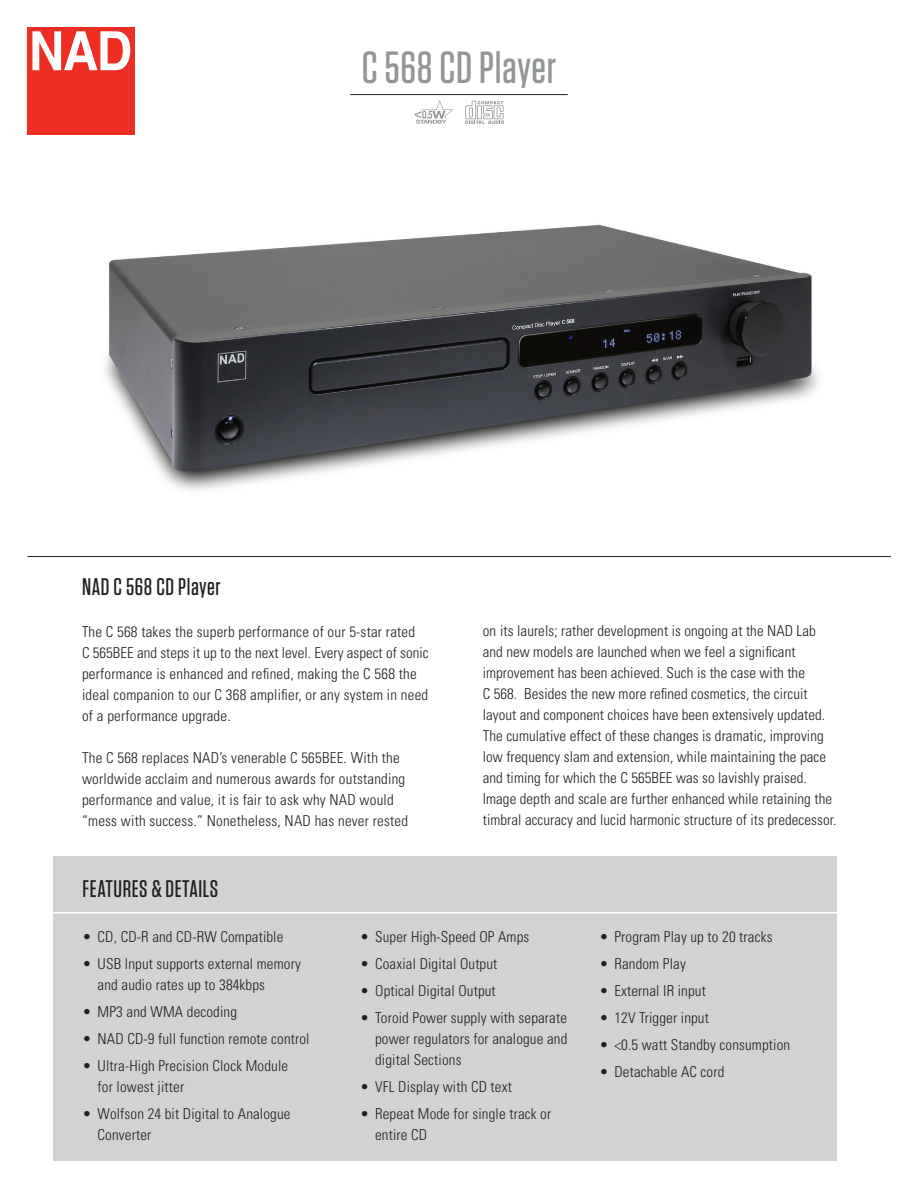
<style>
.page{position:relative;width:918px;height:1188px;background:#fff}
.page>*{position:absolute;margin:0;border:0;box-sizing:border-box;transform-origin:0 0}
.t1{font:500 45px "Tungsten";letter-spacing:.015em;color:#939698}
.t2{font:500 24px "Tungsten";letter-spacing:.025em;color:#231f20}
.t3{font:300 condensed 15px/21px "Univers";letter-spacing:.01em;color:#231f20}
.t4{font:300 condensed 15px/21px "Univers";letter-spacing:.01em;color:#231f20;scale:.95 1}
</style>
<div class="page">
<div style="left:54px;top:856px;width:783px;height:305px;background:#d1d2d4"></div>
<div style="left:27px;top:27px;width:107px;height:107px;background:#ee2e22"></div>
<svg style="left:32px;top:31px;width:98px;height:39px"></svg>
<hr style="left:350px;top:94px;width:218px;height:1px;background:#231f20">
<hr style="left:51px;top:912px;width:797px;height:1px;background:#fff">
<hr style="left:27px;top:556px;width:864px;height:1px;background:#231f20">
<svg style="left:415px;top:100px;width:38px;height:24px"></svg>
<img style="left:105px;top:224px;width:714px;height:267px">
<svg style="left:465px;top:101px;width:39px;height:23px"></svg>
<h1 class="t1" style="left:362px;top:44px;width:196px">C 568 CD Player</h1>
<h2 class="t2" style="left:82px;top:574px;width:140px">NAD C 568 CD Player</h2>
<p class="t4" style="left:82px;top:621px;width:366px">The C 568 takes the superb performance of our 5-star rated<br>C 565BEE and steps it up to the next level. Every aspect of sonic performance is enhanced and refined, making the C 568 the ideal companion to our C 368 amplifier, or any system in need of a performance upgrade.</p>
<p class="t3" style="left:82px;top:747px;width:327px">The C 568 replaces NAD’s venerable C 565BEE. With the worldwide acclaim and numerous awards for outstanding performance and value, it is fair to ask why NAD would “mess with success.” Nonetheless, NAD has never rested</p>
<p class="t3" style="left:483px;top:620px;width:355px">on its laurels; rather development is ongoing at the NAD Lab and new models are launched when we feel a significant improvement has been achieved. Such is the case with the<br>C 568. Besides the new more refined cosmetics, the circuit layout and component choices have been extensively updated.<br>The cumulative effect of these changes is dramatic, improving low frequency slam and extension, while maintaining the pace and timing for which the C 565BEE was so lavishly praised.<br>Image depth and scale are further enhanced while retaining the timbral accuracy and lucid harmonic structure of its predecessor.</p>
<h2 class="t2" style="left:83px;top:876px;width:137px">FEATURES &amp; DETAILS</h2>
<p class="t3" style="left:83px;top:926px;width:202px">• CD, CD-R and CD-RW Compatible</p>
<p class="t3" style="left:98px;top:953px;width:205px;text-indent:-15px">• USB Input supports external memory and audio rates up to 384kbps</p>
<p class="t3" style="left:83px;top:1001px;width:156px">• MP3 and WMA decoding</p>
<p class="t3" style="left:83px;top:1028px;width:229px">• NAD CD-9 full function remote control</p>
<p class="t3" style="left:98px;top:1055px;width:192px;text-indent:-15px">• Ultra-High Precision Clock Module for lowest jitter</p>
<p class="t3" style="left:98px;top:1103px;width:194px;text-indent:-15px">• Wolfson 24 bit Digital to Analogue<br>Converter</p>
<p class="t3" style="left:360px;top:926px;width:171px">• Super High-Speed OP Amps</p>
<p class="t3" style="left:360px;top:953px;width:139px">• Coaxial Digital Output</p>
<p class="t3" style="left:360px;top:980px;width:137px">• Optical Digital Output</p>
<p class="t3" style="left:375px;top:1007px;width:194px;text-align:justify;text-indent:-15px">• Toroid Power supply with separate power regulators for analogue and digital Sections</p>
<p class="t3" style="left:360px;top:1076px;width:153px">• VFL Display with CD text</p>
<p class="t3" style="left:375px;top:1103px;width:178px;text-indent:-15px">• Repeat Mode for single track or entire CD</p>
<p class="t3" style="left:599px;top:926px;width:175px">• Program Play up to 20 tracks</p>
<p class="t3" style="left:599px;top:953px;width:88px">• Random Play</p>
<p class="t3" style="left:599px;top:980px;width:108px">• External IR input</p>
<p class="t3" style="left:599px;top:1007px;width:111px">• 12V Trigger input</p>
<p class="t3" style="left:599px;top:1034px;width:192px">• &lt;0.5 watt Standby consumption</p>
<p class="t3" style="left:599px;top:1061px;width:127px">• Detachable AC cord</p>
</div>
